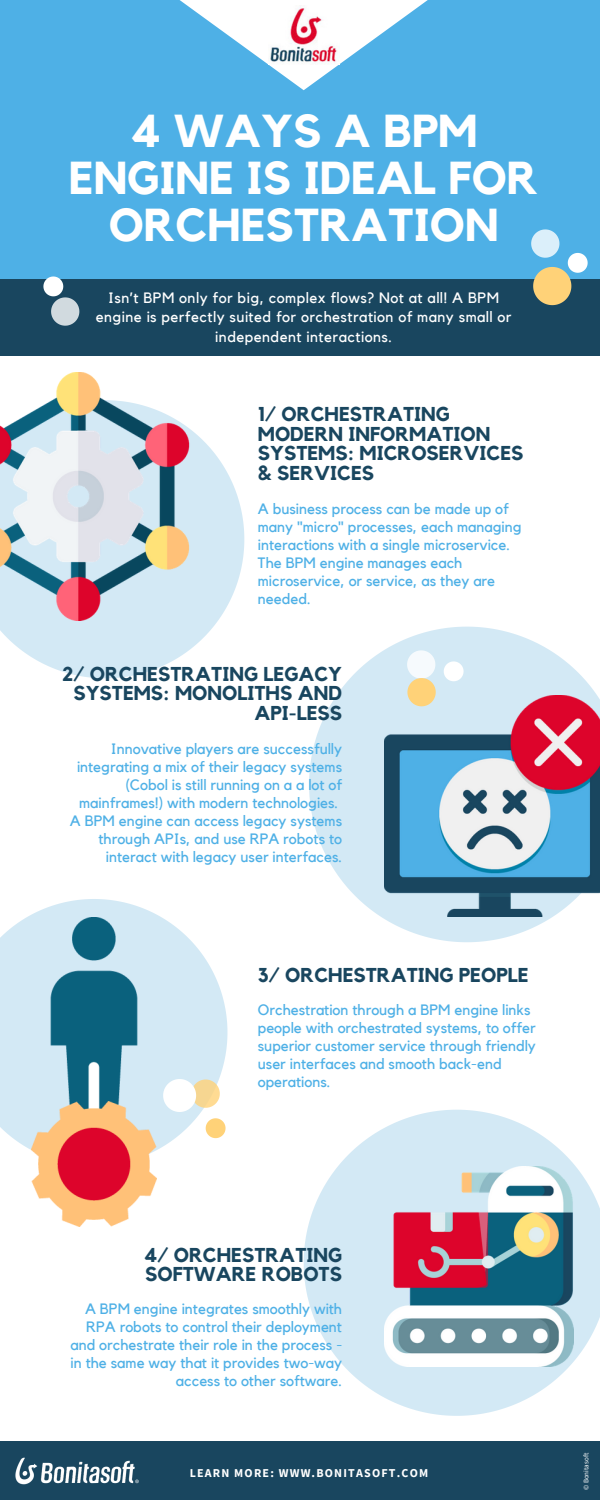
<style>
.page{position:relative;width:600px;height:1500px;background:#fff}
.page>*{position:absolute;margin:0;border:0;box-sizing:border-box;transform-origin:0 0}
.t1{font:700 46px/47.2px "Kollektif";color:#fff;text-align:center}
.t2{font:700 20px/19.5px "Kollektif";color:#19465f}
.t3{font:15px/18px "Kollektif";color:#4eb0e6}
.t4{font:15px/19.5px "Kollektif";letter-spacing:.03em;color:#fff;text-align:center}
.t5{font:700 12px "Source Sans Pro";letter-spacing:.1em;color:#fff}
.t6{font:7px "Source Sans Pro";color:#fff}
</style>
<div class="page">
<div style="left:0;top:0;width:600px;height:280px;background:#4eb0e6"></div>
<svg style="left:0;top:441px;width:244px;height:237px;fill:#d3e9f5"></svg>
<svg style="left:309px;top:627px;width:289px;height:315px;fill:#d3e9f5"></svg>
<svg style="left:402px;top:646px;width:65px;height:50px"></svg>
<svg style="left:0;top:899px;width:227px;height:251px;fill:#d3e9f5"></svg>
<svg style="left:304px;top:1110px;width:296px;height:306px;fill:#d3e9f5"></svg>
<svg style="left:180px;top:0;width:248px;height:90px"></svg>
<img style="left:269px;top:6px;width:70px;height:59px">
<img style="left:0;top:372px;width:203px;height:248px">
<div style="left:0;top:1441px;width:600px;height:59px;background:#19465f"></div>
<img style="left:16px;top:1457px;width:123px;height:27px">
<img style="left:385px;top:696px;width:215px;height:220px">
<img style="left:385px;top:1167px;width:188px;height:199px">
<svg style="left:157px;top:1073px;width:70px;height:69px"></svg>
<div style="left:0;top:280px;width:600px;height:76px;background:#19465f"></div>
<svg style="left:526px;top:229px;width:65px;height:77px"></svg>
<svg style="left:41px;top:276px;width:42px;height:50px"></svg>
<img style="left:31px;top:917px;width:126px;height:309px">
<p class="t1" style="left:69px;top:109px;width:471px">4 WAYS A BPM<br>ENGINE IS IDEAL FOR<br>ORCHESTRATION</p>
<p class="t4" style="left:96px;top:288px;width:417px">Isn’t BPM only for big, complex flows? Not at all! A BPM engine is perfectly suited for orchestration of many small or independent interactions.</p>
<p class="t2" style="left:258px;top:406px;width:267px">1/ ORCHESTRATING<br>MODERN INFORMATION<br>SYSTEMS: MICROSERVICES &amp; SERVICES</p>
<p class="t3" style="left:258px;top:500px;width:265px">A business process can be made up of many "micro" processes, each managing interactions with a single microservice.</p>
<p class="t3" style="left:258px;top:554px;width:239px">The BPM engine manages each microservice, or service, as they are needed.</p>
<p class="t2" style="left:62px;top:665px;width:281px;text-align:right">2/ ORCHESTRATING LEGACY<br>SYSTEMS: MONOLITHS AND<br>API-LESS</p>
<p class="t3" style="left:77px;top:740px;width:267px;text-align:right">Innovative players are successfully integrating a mix of their legacy systems (Cobol is still running on a a lot of mainframes!) with modern technologies.</p>
<p class="t3" style="left:70px;top:812px;width:274px;text-align:right">A BPM engine can access legacy systems through APIs, and use RPA robots to interact with legacy user interfaces.</p>
<p class="t2" style="left:258px;top:966px;width:272px">3/ ORCHESTRATING PEOPLE</p>
<p class="t3" style="left:258px;top:1001px;width:280px">Orchestration through a BPM engine links people with orchestrated systems, to offer superior customer service through friendly user interfaces and smooth back-end operations.</p>
<p class="t2" style="left:144px;top:1246px;width:200px">4/ ORCHESTRATING<br>SOFTWARE ROBOTS</p>
<p class="t3" style="left:70px;top:1301px;width:273px;text-align:right">A BPM engine integrates smoothly with RPA robots to control their deployment and orchestrate their role in the process - in the same way that it provides two-way access to other software.</p>
<p class="t5" style="left:190px;top:1465px;width:240px">LEARN MORE: WWW.BONITASOFT.COM</p>
<p class="t6" style="left:582px;top:1490px;width:39px;rotate:-90deg">© Bonitasoft</p>
</div>
